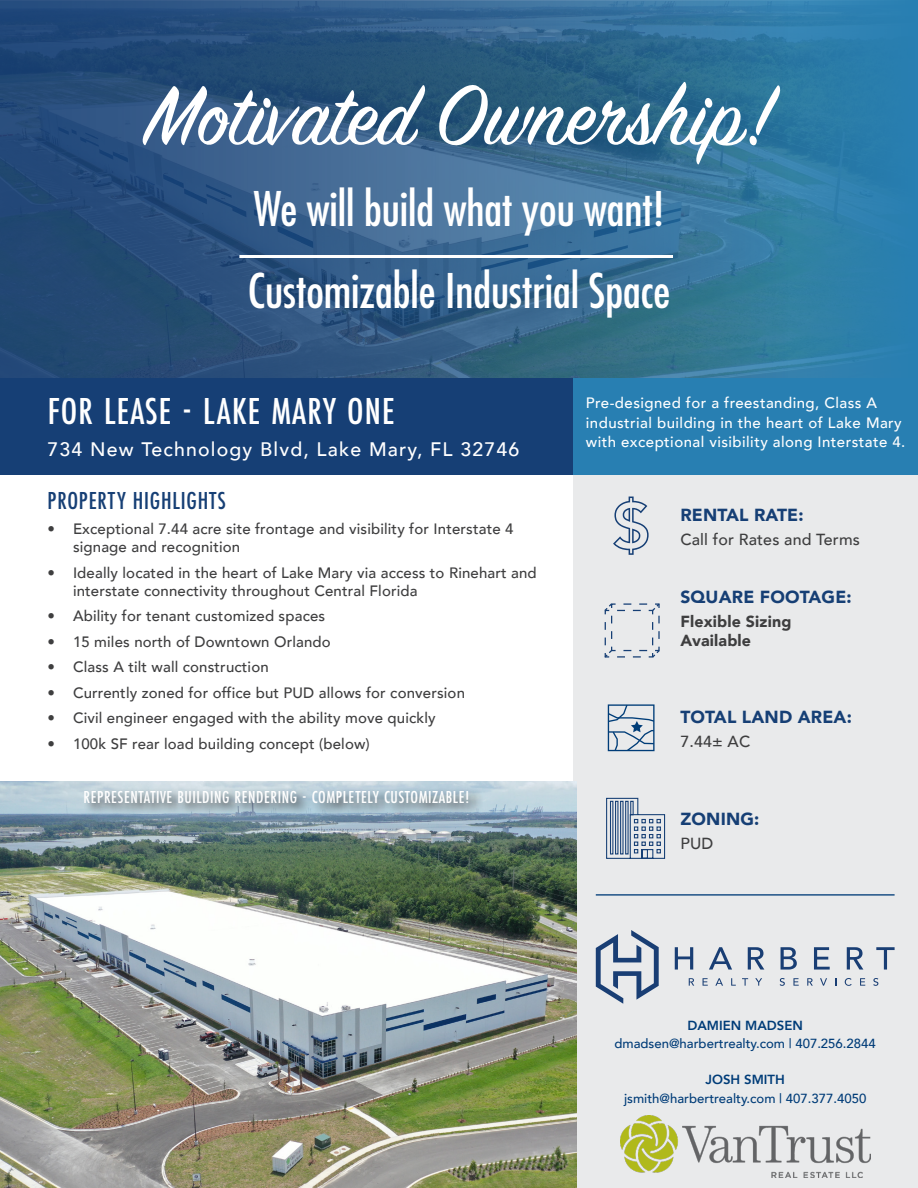
<style>
.page{position:relative;width:918px;height:1188px;background:#fff}
.page>*{position:absolute;margin:0;border:0;box-sizing:border-box;transform-origin:0 0}
.t1{font:93px "Sign Painter House Script";color:#fff}
.t2{font:condensed 46.5px "Futura";color:#fff}
.t3{font:500 39px "Futura PT Cond";letter-spacing:.03em;color:#fff}
.t4{font:500 25.5px "Futura PT Cond";letter-spacing:.03em;color:#163f75}
.t5{font:500 19.5px "Avenir";letter-spacing:.06em;color:#fff}
.t6{font:500 18px "Futura PT Cond";letter-spacing:.03em;color:#fff}
.Thin_Caps{font:900 17.4px "Avenir";letter-spacing:.01em;color:#163f75}
.t7{font:500 16.05px "Avenir";letter-spacing:.01em;color:#3e3e3f}
.t8{font:900 16.05px/19.2px "Avenir";letter-spacing:.01em;color:#3e3e3f}
.t9{font:500 15px/18px "Avenir";letter-spacing:.01em;color:#3e3e3f}
.t10{font:500 15px/19.5px "Avenir";letter-spacing:.03em;color:#fff}
.t11{font:500 13.2px "Avenir";color:#003c78}
.t12{font:800 13.2px "Avenir";color:#003c78}
</style>
<div class="page">
<div style="left:573px;top:475px;width:345px;height:713px;background:#e9eaeb"></div>
<div style="left:0;top:378px;width:573px;height:97px;background:#163f75"></div>
<div style="left:573px;top:378px;width:345px;height:97px;background:#287fb2"></div>
<hr style="left:596px;top:894px;width:299px;height:2px;background:#003c78">
<svg style="left:675px;top:947px;width:18px;height:23px"></svg>
<svg style="left:709px;top:947px;width:23px;height:23px"></svg>
<svg style="left:748px;top:947px;width:16px;height:23px"></svg>
<svg style="left:781px;top:947px;width:16px;height:23px"></svg>
<svg style="left:814px;top:947px;width:16px;height:23px"></svg>
<svg style="left:847px;top:947px;width:16px;height:23px"></svg>
<svg style="left:876px;top:947px;width:19px;height:23px"></svg>
<svg style="left:689px;top:978px;width:5px;height:8px"></svg>
<svg style="left:703px;top:978px;width:5px;height:8px"></svg>
<svg style="left:715px;top:978px;width:8px;height:8px"></svg>
<svg style="left:731px;top:978px;width:5px;height:8px"></svg>
<svg style="left:742px;top:978px;width:6px;height:8px"></svg>
<svg style="left:755px;top:978px;width:7px;height:8px"></svg>
<svg style="left:780px;top:978px;width:5px;height:8px"></svg>
<svg style="left:793px;top:978px;width:6px;height:8px"></svg>
<svg style="left:807px;top:978px;width:6px;height:8px"></svg>
<svg style="left:820px;top:978px;width:7px;height:8px"></svg>
<svg style="left:845px;top:978px;width:7px;height:8px"></svg>
<svg style="left:860px;top:978px;width:5px;height:8px"></svg>
<svg style="left:873px;top:978px;width:5px;height:8px"></svg>
<svg style="left:596px;top:930px;width:63px;height:74px"></svg>
<svg style="left:613px;top:497px;width:36px;height:58px"></svg>
<svg style="left:604px;top:603px;width:56px;height:55px"></svg>
<svg style="left:608px;top:704px;width:47px;height:47px"></svg>
<img style="left:0;top:781px;width:576px;height:407px">
<img style="left:620px;top:1115px;width:250px;height:63px">
<svg style="left:606px;top:797px;width:60px;height:62px"></svg>
<div style="left:610px;top:801px;width:3px;height:54px;border:1px solid #163f75"></div>
<div style="left:615px;top:801px;width:3px;height:54px;border:1px solid #163f75"></div>
<div style="left:620px;top:801px;width:4px;height:54px;border:1px solid #163f75"></div>
<div style="left:625px;top:801px;width:4px;height:54px;border:1px solid #163f75"></div>
<div style="left:630px;top:801px;width:4px;height:14px;border:1px solid #163f75"></div>
<div style="left:31px;top:0;width:887px;height:378px;background:#287fb2"></div>
<svg style="left:0;top:0;width:787px;height:378px;background:#2f5f87"></svg>
<hr style="left:239px;top:255px;width:434px;height:3px;background:#fff">
<div style="left:84px;top:788px;width:400px;height:28px;background:#231f20;opacity:.75"></div>
<p class="t1" style="left:145px;top:58px;width:630px">Motivated Ownership!</p>
<p class="t2" style="left:254px;top:179px;width:412px">We will build what you want!</p>
<p class="t2" style="left:248px;top:262px;width:424px">Customizable Industrial Space</p>
<p class="t3" style="left:48px;top:388px;width:349px">FOR LEASE - LAKE MARY ONE</p>
<p class="t5" style="left:48px;top:432px;width:473px">734 New Technology Blvd, Lake Mary, FL 32746</p>
<p class="t4" style="left:48px;top:485px;width:180px">PROPERTY HIGHLIGHTS</p>
<p class="t9" style="left:73px;top:519px;width:442px;text-indent:-26px">• Exceptional 7.44 acre site frontage and visibility for Interstate 4 signage and recognition</p>
<p class="t9" style="left:73px;top:563px;width:465px;text-indent:-26px">• Ideally located in the heart of Lake Mary via access to Rinehart and interstate connectivity throughout Central Florida</p>
<p class="t9" style="left:48px;top:606px;width:279px">• Ability for tenant customized spaces</p>
<p class="t9" style="left:48px;top:632px;width:285px">• 15 miles north of Downtown Orlando</p>
<p class="t9" style="left:48px;top:657px;width:223px">• Class A tilt wall construction</p>
<p class="t9" style="left:48px;top:683px;width:419px">• Currently zoned for office but PUD allows for conversion</p>
<p class="t9" style="left:48px;top:708px;width:390px">• Civil engineer engaged with the ability move quickly</p>
<p class="t9" style="left:48px;top:734px;width:324px">• 100k SF rear load building concept (below)</p>
<p class="t6" style="left:84px;top:786px;width:387px">REPRESENTATIVE BUILDING RENDERING - COMPLETELY CUSTOMIZABLE!</p>
<p class="t10" style="left:586px;top:393px;width:317px">Pre-designed for a freestanding, Class A industrial building in the heart of Lake Mary</p>
<p class="t10" style="left:586px;top:432px;width:321px">with exceptional visibility along Interstate 4.</p>
<p class="Thin_Caps" style="left:680px;top:500px;width:125px">RENTAL RATE:</p>
<p class="t7" style="left:680px;top:525px;width:181px">Call for Rates and Terms</p>
<p class="Thin_Caps" style="left:680px;top:582px;width:173px">SQUARE FOOTAGE:</p>
<p class="t8" style="left:680px;top:611px;width:113px">Flexible Sizing<br>Available</p>
<p class="Thin_Caps" style="left:680px;top:703px;width:173px">TOTAL LAND AREA:</p>
<p class="t7" style="left:680px;top:728px;width:71px">7.44± AC</p>
<p class="Thin_Caps" style="left:680px;top:804px;width:81px">ZONING:</p>
<p class="t7" style="left:680px;top:829px;width:34px">PUD</p>
<p class="t12" style="left:687px;top:1015px;width:117px">DAMIEN MADSEN</p>
<p class="t11" style="left:615px;top:1032px;width:263px">dmadsen@harbertrealty.com | 407.256.2844</p>
<p class="t12" style="left:705px;top:1069px;width:81px">JOSH SMITH</p>
<p class="t11" style="left:624px;top:1087px;width:244px">jsmith@harbertrealty.com | 407.377.4050</p>
</div>
